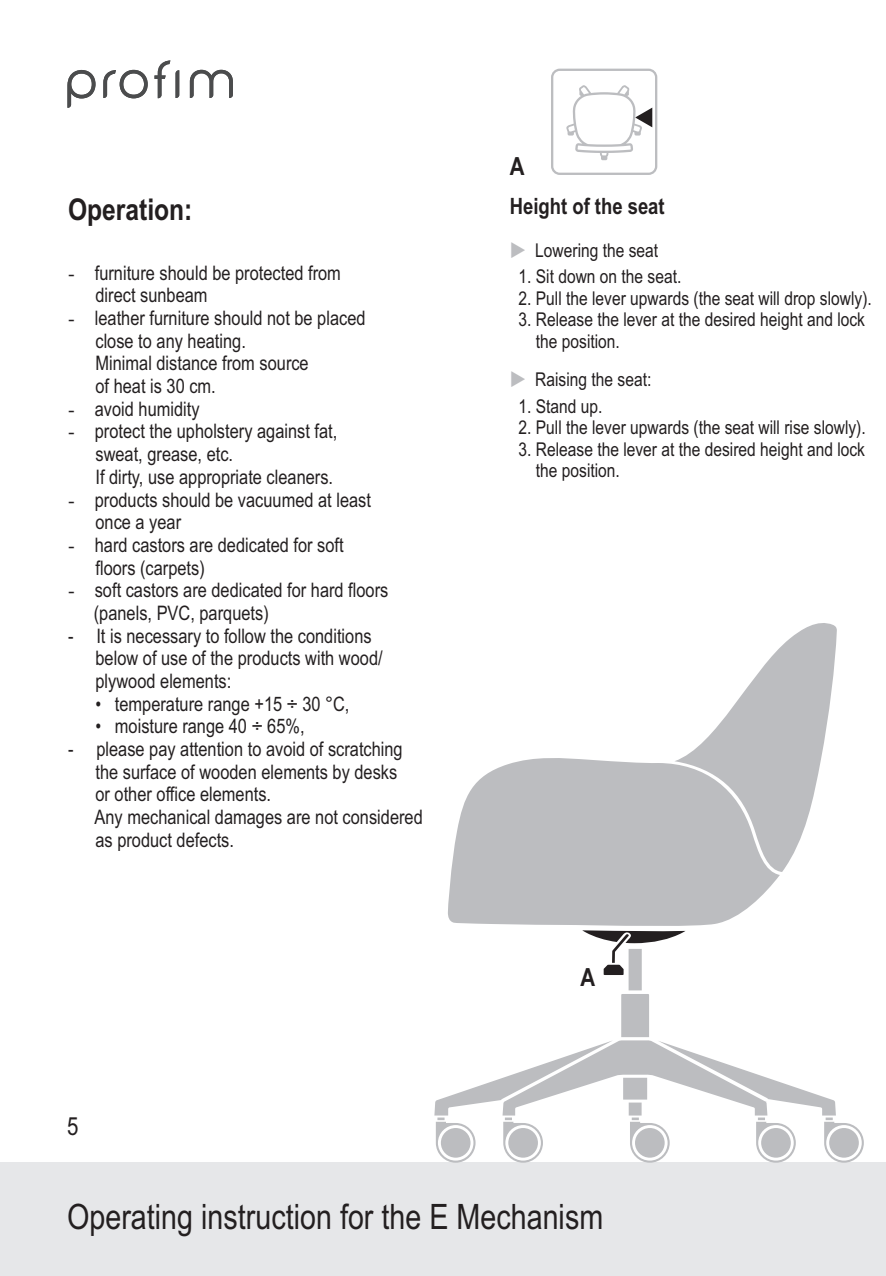
<style>
.page{position:relative;width:886px;height:1276px;background:#fff}
.page>*{position:absolute;margin:0;border:0;box-sizing:border-box;transform-origin:0 0}
.t1{font:35px "Arial Narrow";color:#231f20}
.t2{font:700 30px "Arial Narrow";color:#231f20}
.t3{font:700 25px "Arial Narrow";color:#231f20}
.t4{font:25px "Arial Narrow";color:#231f20}
.t5{font:700 22.5px "Arial Narrow";color:#231f20}
.t6{font:20px/22.8px "Arial Narrow";color:#231f20}
.t7{font:19px/21.5px "Arial Narrow";color:#231f20}
.s1{font-family:"Times New Roman"}
</style>
<div class="page">
<div style="left:0;top:1162px;width:886px;height:114px;background:#e6e7e9"></div>
<svg style="left:67px;top:70px;width:28px;height:38px"></svg>
<svg style="left:190px;top:70px;width:43px;height:28px"></svg>
<svg style="left:103px;top:70px;width:45px;height:28px"></svg>
<svg style="left:154px;top:60px;width:16px;height:38px"></svg>
<svg style="left:176px;top:70px;width:3px;height:28px"></svg>
<svg style="left:434px;top:623px;width:430px;height:539px"></svg>
<svg style="left:551px;top:69px;width:106px;height:106px"></svg>
<svg style="left:580px;top:930px;width:105px;height:55px"></svg>
<p class="t2" style="left:68px;top:199px;width:126px">Operation:</p>
<p class="t6" style="left:95px;top:263px;width:247px;text-indent:-27px"><span class="s1">-</span> furniture should be protected from direct sunbeam</p>
<p class="t6" style="left:95px;top:308px;width:272px;text-indent:-27px"><span class="s1">-</span> leather furniture should not be placed close to any heating.<br>Minimal distance from source<br>of heat is 30 cm.</p>
<p class="t6" style="left:68px;top:399px;width:133px"><span class="s1">-</span> avoid humidity</p>
<p class="t6" style="left:95px;top:422px;width:243px;text-indent:-27px"><span class="s1">-</span> protect the upholstery against fat, sweat, grease, etc.<br>If dirty, use appropriate cleaners.</p>
<p class="t6" style="left:95px;top:490px;width:277px;text-indent:-27px"><span class="s1">-</span> products should be vacuumed at least once a year</p>
<p class="t6" style="left:95px;top:535px;width:250px;text-indent:-27px"><span class="s1">-</span> hard castors are dedicated for soft floors (carpets)</p>
<p class="t6" style="left:94px;top:581px;width:296px;text-indent:-26px"><span class="s1">-</span> soft castors are dedicated for hard floors (panels, PVC, parquets)</p>
<p class="t6" style="left:95px;top:626px;width:289px;text-indent:-27px">- It is necessary to follow the conditions below of use of the products with wood/ plywood elements:</p>
<p class="t6" style="left:95px;top:694px;width:256px">• temperature range +15 ÷ 30 °C,</p>
<p class="t6" style="left:95px;top:717px;width:211px">• moisture range 40 ÷ 65%,</p>
<p class="t6" style="left:95px;top:739px;width:330px;text-indent:-26px">- please pay attention to avoid of scratching the surface of wooden elements by desks<br>or other office elements.<br>Any mechanical damages are not considered as product defects.</p>
<p class="t3" style="left:510px;top:157px;width:16px">A</p>
<p class="t5" style="left:510px;top:197px;width:156px">Height of the seat</p>
<p class="t7" style="left:535px;top:241px;width:124px">Lowering the seat</p>
<p class="t7" style="left:518px;top:268px;width:164px">1. Sit down on the seat.</p>
<p class="t7" style="left:518px;top:289px;width:355px">2. Pull the lever upwards (the seat will drop slowly).</p>
<p class="t7" style="left:536px;top:311px;width:331px;text-indent:-17px">3. Release the lever at the desired height and lock the position.</p>
<p class="t7" style="left:535px;top:371px;width:118px">Raising the seat:</p>
<p class="t7" style="left:518px;top:397px;width:86px">1. Stand up.</p>
<p class="t7" style="left:518px;top:418px;width:349px">2. Pull the lever upwards (the seat will rise slowly).</p>
<p class="t7" style="left:536px;top:440px;width:331px;text-indent:-17px">3. Release the lever at the desired height and lock the position.</p>
<p class="t4" style="left:67px;top:1117px;width:13px">5</p>
<p class="t1" style="left:67px;top:1203px;width:537px">Operating instruction for the E Mechanism</p>
</div>
